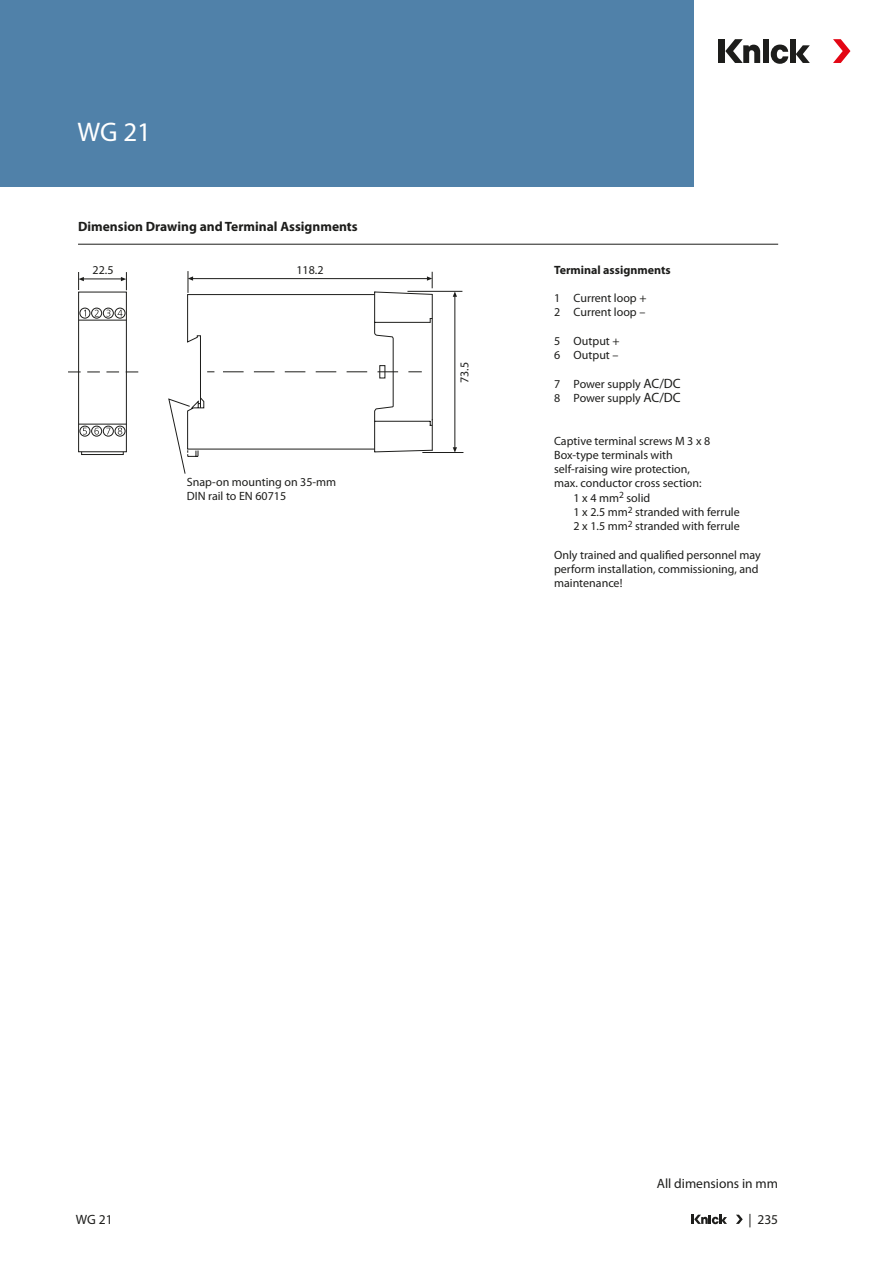
<style>
.page{position:relative;width:893px;height:1263px;background:#fff}
.page>*{position:absolute;margin:0;border:0;box-sizing:border-box;transform-origin:0 0}
.Headline{font:27px "Myriad Pro";color:#fff}
.Tabelle_Headline{font:700 13.5px "Myriad Pro";color:#1d1d1b}
.Text{font:13.5px "Myriad Pro";color:#1d1d1b}
.Beschriftungen{font:12px/14.2px "Myriad Pro";color:#1d1d1b}
.Beschriftungen-2{font:700 12px "Myriad Pro";color:#1d1d1b}
.s1{font-size:13.5px}
</style>
<div class="page">
<div style="left:81px;top:451px;width:43px;height:4px;border:1px solid #1d1d1b"></div>
<hr style="left:82px;top:279px;width:41px;height:1px;background:#1d1d1b">
<div style="left:78px;top:292px;width:49px;height:160px;border:1px solid #1d1d1b"></div>
<svg style="left:68px;top:372px;width:70px;height:1px"></svg>
<hr style="left:79px;top:424px;width:48px;height:1px;background:#1d1d1b">
<hr style="left:79px;top:320px;width:47px;height:1px;background:#1d1d1b">
<svg style="left:168px;top:271px;width:296px;height:203px"></svg>
<svg style="left:78px;top:272px;width:6px;height:18px"></svg>
<svg style="left:121px;top:272px;width:6px;height:18px"></svg>
<svg style="left:188px;top:276px;width:5px;height:5px"></svg>
<svg style="left:427px;top:276px;width:5px;height:5px"></svg>
<div style="left:79px;top:308px;width:11px;height:11px;border:1px solid #1d1d1b;border-radius:50%"></div>
<div style="left:91px;top:308px;width:11px;height:11px;border:1px solid #1d1d1b;border-radius:50%"></div>
<svg style="left:95px;top:310px;width:4px;height:7px"></svg>
<div style="left:103px;top:308px;width:11px;height:11px;border:1px solid #1d1d1b;border-radius:50%"></div>
<svg style="left:106px;top:310px;width:4px;height:7px"></svg>
<div style="left:115px;top:308px;width:10px;height:11px;border:1px solid #1d1d1b;border-radius:50%"></div>
<svg style="left:118px;top:310px;width:4px;height:6px"></svg>
<div style="left:79px;top:426px;width:11px;height:11px;border:1px solid #1d1d1b;border-radius:50%"></div>
<svg style="left:83px;top:428px;width:4px;height:7px"></svg>
<div style="left:103px;top:426px;width:11px;height:11px;border:1px solid #1d1d1b;border-radius:50%"></div>
<svg style="left:106px;top:428px;width:4px;height:6px"></svg>
<div style="left:115px;top:426px;width:10px;height:11px;border:1px solid #1d1d1b;border-radius:50%"></div>
<svg style="left:118px;top:428px;width:4px;height:7px"></svg>
<div style="left:91px;top:426px;width:11px;height:11px;border:1px solid #1d1d1b;border-radius:50%"></div>
<svg style="left:94px;top:428px;width:5px;height:7px"></svg>
<div style="left:0;top:0;width:693px;height:187px;background:#5081a9"></div>
<div style="left:719px;top:39px;width:6px;height:24px;background:#1d1d1b"></div>
<div style="left:790px;top:39px;width:6px;height:24px;background:#1d1d1b"></div>
<svg style="left:796px;top:45px;width:14px;height:18px"></svg>
<svg style="left:833px;top:39px;width:17px;height:24px"></svg>
<svg style="left:725px;top:39px;width:63px;height:25px"></svg>
<svg style="left:736px;top:1215px;width:7px;height:9px"></svg>
<svg style="left:692px;top:1215px;width:35px;height:9px"></svg>
<hr style="left:78px;top:244px;width:700px;height:1px;background:#1d1d1b">
<p class="Headline" style="left:77px;top:115px;width:75px">WG 21</p>
<p class="Tabelle_Headline" style="left:78px;top:218px;width:281px">Dimension Drawing and Terminal Assignments</p>
<p class="Beschriftungen" style="left:93px;top:262px;width:22px">22.5</p>
<p class="Beschriftungen" style="left:296px;top:262px;width:29px">118.2</p>
<p class="Beschriftungen" style="left:187px;top:475px;width:151px">Snap-on mounting on 35-mm<br>DIN rail to EN 60715</p>
<p class="Beschriftungen" style="left:457px;top:383px;width:22px;rotate:-90deg">73.5</p>
<p class="Beschriftungen-2" style="left:554px;top:262px;width:118px">Terminal assignments</p>
<p class="Beschriftungen" style="left:554px;top:291px;width:94px">1 Current loop +<br>2 Current loop –</p>
<p class="Beschriftungen" style="left:554px;top:334px;width:67px">5 Output +<br>6 Output –</p>
<p class="Beschriftungen" style="left:554px;top:376px;width:128px">7 Power supply <span class="s1">AC/DC<br></span>8 Power supply <span class="s1">AC/DC</span></p>
<p class="Beschriftungen" style="left:554px;top:433px;width:158px">Captive terminal screws M 3 x 8</p>
<p class="Beschriftungen" style="left:554px;top:448px;width:120px">Box-type terminals with</p>
<p class="Beschriftungen" style="left:554px;top:462px;width:137px">self-raising wire protection,</p>
<p class="Beschriftungen" style="left:554px;top:476px;width:149px">max. conductor cross section:</p>
<p class="Beschriftungen" style="left:574px;top:490px;width:78px">1 x 4 mm<sup>2</sup> solid</p>
<p class="Beschriftungen" style="left:574px;top:505px;width:168px">1 x 2.5 mm<sup>2</sup> stranded with ferrule</p>
<p class="Beschriftungen" style="left:574px;top:519px;width:168px">2 x 1.5 mm<sup>2</sup> stranded with ferrule</p>
<p class="Beschriftungen" style="left:554px;top:547px;width:208px">Only trained and qualified personnel may perform installation, commissioning, and maintenance!</p>
<p class="Text" style="left:657px;top:1175px;width:123px">All dimensions in mm</p>
<p class="Text" style="left:76px;top:1211px;width:38px">WG 21</p>
<p class="Text" style="left:748px;top:1211px;width:31px">| 235</p>
</div>
